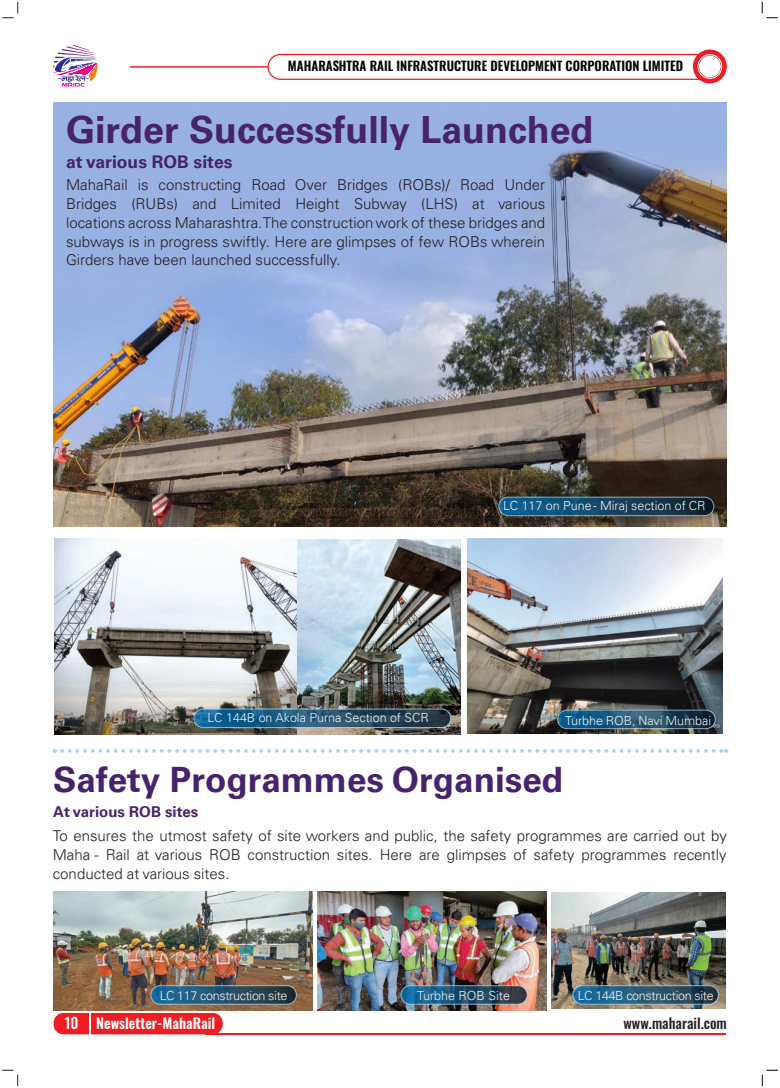
<style>
.page{position:relative;width:780px;height:1088px;background:#fff}
.page>*{position:absolute;margin:0;border:0;box-sizing:border-box;transform-origin:0 0}
.t1{font:700 37.5px "Univers";color:#48236d}
.t2{font:700 35px "Univers";color:#48236d}
.t3{font:700 17.5px "Univers";color:#48236d}
.t4{font:300 15px/18.8px "Univers";color:#231f20;text-align:justify}
.t5{font:700 15px "Univers";color:#48236d}
.t6{font:15px "Oswald";color:#fff}
.t7{font:600 14.25px "Oswald";color:#fff}
.t8{font:500 14.25px "Oswald";color:#231f20}
.t9{font:600 12.75px "Oswald";color:#040503}
.t10{font:300 12.5px "Univers";color:#f2f3f4}
.t11{font:300 12.5px "Univers";letter-spacing:-.025em;color:#f2f3f4}
</style>
<div class="page">
<svg style="left:761px;top:2px;width:16px;height:16px"></svg>
<svg style="left:762px;top:1070px;width:15px;height:16px"></svg>
<svg style="left:2px;top:2px;width:16px;height:16px"></svg>
<svg style="left:2px;top:1070px;width:16px;height:16px"></svg>
<hr style="left:205px;top:1033px;width:521px;height:1px;background:#ee1d23">
<div style="left:54px;top:1013px;width:169px;height:21px;background:#ee1d23;border-radius:10px"></div>
<svg style="left:89px;top:1013px;width:1px;height:21px"></svg>
<svg style="left:53px;top:45px;width:44px;height:42px"></svg>
<svg style="left:130px;top:66px;width:137px;height:2px"></svg>
<div style="left:267px;top:54px;width:458px;height:26px;border:1px solid #ee1d23;border-radius:12px"></div>
<svg style="left:693px;top:50px;width:33px;height:33px"></svg>
<div style="left:699px;top:56px;width:21px;height:21px;background:#fff;border-radius:50%"></div>
<div style="left:697px;top:54px;width:25px;height:25px;border:1px solid #fff;border-radius:50%"></div>
<img style="left:53px;top:103px;width:673px;height:424px">
<svg style="left:62px;top:749px;width:664px;height:4px"></svg>
<img style="left:317px;top:891px;width:229px;height:119px">
<img style="left:53px;top:891px;width:259px;height:119px">
<img style="left:552px;top:892px;width:173px;height:116px">
<img style="left:54px;top:539px;width:406px;height:195px">
<img style="left:468px;top:539px;width:254px;height:194px">
<div style="left:499px;top:497px;width:214px;height:19px;background:linear-gradient(to right,#0e679b,#15212a);border-radius:9px"></div>
<div style="left:498px;top:497px;width:216px;height:19px;border:1px solid #aad1ee;border-radius:9px"></div>
<svg style="left:194px;top:709px;width:257px;height:18px;background:#1f5170"></svg>
<div style="left:193px;top:709px;width:258px;height:19px;border:1px solid #aad1ee;border-radius:9px"></div>
<svg style="left:573px;top:986px;width:145px;height:18px;background:#235572"></svg>
<div style="left:572px;top:985px;width:146px;height:19px;border:1px solid #aad1ee;border-radius:9px"></div>
<svg style="left:401px;top:986px;width:126px;height:18px;background:#204f70"></svg>
<div style="left:400px;top:985px;width:127px;height:19px;border:1px solid #aad1ee;border-radius:9px"></div>
<svg style="left:151px;top:986px;width:145px;height:18px;background:#234f6a"></svg>
<div style="left:150px;top:985px;width:147px;height:19px;border:1px solid #aad1ee;border-radius:9px"></div>
<svg style="left:557px;top:710px;width:158px;height:19px;background:#1c4e6d"></svg>
<div style="left:557px;top:710px;width:158px;height:19px;border:1px solid #aad1ee;border-radius:9px"></div>
<p class="t9" style="left:288px;top:55px;width:396px">MAHARASHTRA RAIL INFRASTRUCTURE DEVELOPMENT CORPORATION LIMITED</p>
<p class="t1" style="left:66px;top:107px;width:529px">Girder Successfully Launched</p>
<p class="t3" style="left:66px;top:151px;width:168px">at various ROB sites</p>
<p class="t4" style="left:66px;top:176px;width:480px">MahaRail is constructing Road Over Bridges (ROBs)/ Road Under Bridges (RUBs) and Limited Height Subway (LHS) at various locations across Maharashtra. The construction work of these bridges and subways is in progress swiftly. Here are glimpses of few ROBs wherein Girders have been launched successfully.</p>
<p class="t10" style="left:503px;top:498px;width:204px">LC 117 on Pune - Miraj section of CR</p>
<p class="t10" style="left:207px;top:710px;width:223px">LC 144B on Akola Purna Section of SCR</p>
<p class="t10" style="left:565px;top:712px;width:147px">Turbhe ROB, Navi Mumbai</p>
<p class="t2" style="left:53px;top:759px;width:511px">Safety Programmes Organised</p>
<p class="t5" style="left:53px;top:802px;width:147px">At various ROB sites</p>
<p class="t4" style="left:53px;top:827px;width:675px">To ensures the utmost safety of site workers and public, the safety programmes are carried out by Maha - Rail at various ROB construction sites. Here are glimpses of safety programmes recently conducted at various sites.</p>
<p class="t6" style="left:65px;top:1010px;width:15px">10</p>
<p class="t11" style="left:160px;top:988px;width:129px">LC 117 construction site</p>
<p class="t11" style="left:577px;top:988px;width:137px">LC 144B construction site</p>
<p class="t10" style="left:417px;top:988px;width:94px">Turbhe ROB Site</p>
<p class="t7" style="left:96px;top:1011px;width:120px">Newsletter-MahaRail</p>
<p class="t8" style="left:623px;top:1010px;width:105px">www.maharail.com</p>
</div>
